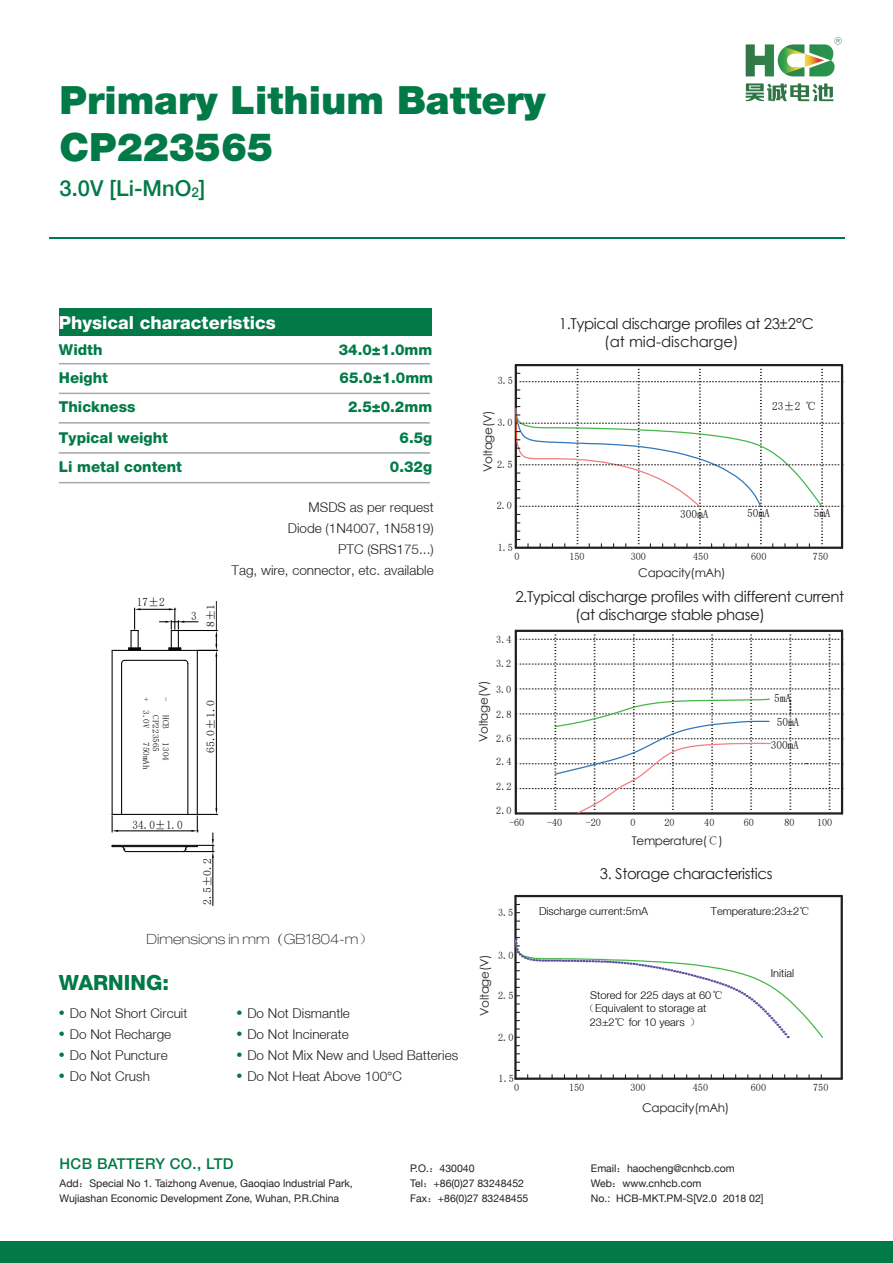
<style>
.page{position:relative;width:893px;height:1263px;background:#fff}
.page>*{position:absolute;margin:0;border:0;box-sizing:border-box;transform-origin:0 0}
.t1{font:900 39px/46.3px "Helvetica Neue LT Pro";color:#017a47}
.t2{font:500 21.9px "Helvetica Neue LT";color:#017a47}
.t3{font:800 21px "Helvetica Neue LT Pro";color:#017a47}
.t4{font:800 18px "Helvetica Neue LT Pro";color:#fff}
.t5{font:15px/18px "Century Gothic";letter-spacing:-.03em;color:#231f20}
.t6{font:800 15px "Helvetica Neue LT Pro";color:#017a47}
.t7{font:500 14.85px "Helvetica Neue LT";letter-spacing:.025em;color:#017a47}
.t8{font:100 expanded 14.1px "Helvetica Neue LT Pro";color:#231f20}
.t9{font:300 13.5px/21px "Helvetica Neue LT";color:#231f20;text-align:right}
.t10{font:12px "Century Gothic";letter-spacing:-.03em;color:#231f20}
.t11{font:11.7px "FZLTCXHJW GB1 0";color:#030303;scale:.95 1}
.t12{font:11.4px/23.4px "FZLTCXHJW GB1 0";color:#030303;text-align:center}
.t13{font:11.1px "FZLTCXHJW GB1 0";color:#030303;scale:1.05 1}
.t14{font:300 10.95px "Helvetica Neue LT";color:#030303}
.t15{font:10.5px/15px "Helvetica Neue LT";color:#231f20}
.t16{font:10.35px "FZLTCXHJW GB1 0";color:#030303}
.t17{font:8.7px "FZLTCXHJW GB1 0";color:#030303;scale:1.05 1}
.s1{font-size:13.5px}
.s2{font-family:"Adobe Song Std";font-weight:300;font-stretch:normal}
.s3{font-family:"FZLTCXHJW GB1 0";font-weight:400;font-stretch:normal}
.s4{font-family:"Adobe Song Std";font-weight:300}
.s5{font-family:"Sim Sun";font-weight:400;font-size:11.1px}
.s6{font-family:"Hiragino Sans GB W3 G Bpc EUC H"}
</style>
<div class="page">
<div style="left:59px;top:308px;width:372px;height:28px;background:#017a47"></div>
<hr style="left:59px;top:363px;width:371px;height:1px;background:#a8a9ad">
<hr style="left:59px;top:393px;width:371px;height:1px;background:#a8a9ad">
<hr style="left:59px;top:452px;width:371px;height:2px;background:#a8a9ad">
<hr style="left:59px;top:482px;width:371px;height:1px;background:#a8a9ad">
<div style="left:0;top:1242px;width:893px;height:21px;background:#017a47"></div>
<hr style="left:49px;top:237px;width:795px;height:2px;background:#017a47">
<hr style="left:59px;top:422px;width:371px;height:2px;background:#a8a9ad">
<hr style="left:516px;top:547px;width:326px;height:2px;background:#231f20">
<hr style="left:516px;top:364px;width:326px;height:2px;background:#231f20">
<svg style="left:515px;top:630px;width:328px;height:184px"></svg>
<svg style="left:514px;top:365px;width:329px;height:183px"></svg>
<hr style="left:514px;top:896px;width:3px;height:183px;background:#231f20">
<hr style="left:515px;top:1077px;width:327px;height:3px;background:#231f20">
<hr style="left:515px;top:895px;width:327px;height:2px;background:#231f20">
<svg style="left:514px;top:937px;width:309px;height:102px"></svg>
<hr style="left:841px;top:896px;width:2px;height:183px;background:#231f20">
<hr style="left:112px;top:814px;width:85px;height:1px;background:#030303">
<hr style="left:197px;top:650px;width:1px;height:164px;background:#030303">
<hr style="left:187px;top:663px;width:1px;height:151px;background:#030303">
<hr style="left:112px;top:650px;width:85px;height:1px;background:#030303">
<hr style="left:112px;top:650px;width:1px;height:164px;background:#030303">
<hr style="left:121px;top:663px;width:1px;height:151px;background:#030303">
<hr style="left:118px;top:830px;width:73px;height:1px;background:#030303">
<svg style="left:112px;top:814px;width:6px;height:18px"></svg>
<hr style="left:216px;top:657px;width:1px;height:151px;background:#030303">
<hr style="left:212px;top:858px;width:1px;height:47px;background:#030303">
<hr style="left:112px;top:845px;width:85px;height:1px;background:#030303">
<svg style="left:182px;top:808px;width:36px;height:50px"></svg>
<hr style="left:126px;top:851px;width:57px;height:1px;background:#030303">
<hr style="left:112px;top:846px;width:76px;height:1px;background:#030303">
<svg style="left:121px;top:845px;width:6px;height:8px"></svg>
<svg style="left:121px;top:601px;width:97px;height:64px"></svg>
<img style="left:745px;top:37px;width:97px;height:65px">
<h1 class="t1" style="left:60px;top:77px;width:488px">Primary Lithium Battery<br>CP223565</h1>
<h2 class="t2" style="left:60px;top:175px;width:147px">3.0V [Li-MnO<span class="s1">2</span>]</h2>
<h3 class="t4" style="left:59px;top:311px;width:218px">Physical characteristics</h3>
<h3 class="t6" style="left:59px;top:340px;width:45px">Width</h3>
<h3 class="t6" style="left:339px;top:340px;width:95px">34.0±1.0mm</h3>
<h3 class="t6" style="left:59px;top:369px;width:51px">Height</h3>
<h3 class="t6" style="left:340px;top:369px;width:95px">65.0±1.0mm</h3>
<p class="t16" style="left:498px;top:375px;width:17px">3.5</p>
<h3 class="t5" style="left:604px;top:314px;width:211px;text-indent:-45px">1.Typical discharge profiles at 23±2°C (at mid-discharge)</h3>
<h3 class="t6" style="left:59px;top:398px;width:78px">Thickness</h3>
<h3 class="t6" style="left:348px;top:398px;width:86px">2.5±0.2mm</h3>
<h3 class="t6" style="left:59px;top:428px;width:111px">Typical weight</h3>
<h3 class="t6" style="left:400px;top:428px;width:34px">6.5g</h3>
<h3 class="t6" style="left:59px;top:457px;width:125px">Li metal content</h3>
<h3 class="t6" style="left:390px;top:457px;width:44px">0.32g</h3>
<p class="t9" style="left:232px;top:497px;width:204px">MSDS as per request<br>Diode (1N4007, 1N5819)<br>PTC (SRS175...)<br>Tag, wire, connector, etc. available</p>
<p class="t11" style="left:137px;top:596px;width:31px">17±2</p>
<p class="t11" style="left:191px;top:610px;width:7px">3</p>
<p class="t13" style="left:205px;top:627px;width:24px;rotate:-90deg">8±1</p>
<p class="t17" style="left:151px;top:696px;width:32px;rotate:90deg">+ 3.0V</p>
<p class="t17" style="left:151px;top:742px;width:28px;rotate:90deg">750mAh</p>
<p class="t17" style="left:170px;top:697px;width:32px;rotate:90deg">- HCB</p>
<p class="t17" style="left:170px;top:742px;width:19px;rotate:90deg">1304</p>
<p class="t17" style="left:160px;top:715px;width:36px;rotate:90deg">CP223565</p>
<p class="t11" style="left:133px;top:819px;width:54px">34.0±1.0</p>
<p class="t13" style="left:205px;top:753px;width:52px;rotate:-90deg">65.0±1.0</p>
<p class="t13" style="left:201px;top:905px;width:46px;rotate:-90deg">2.5±0.2</p>
<h3 class="t8" style="left:147px;top:930px;width:227px">Dimensions in mm<span class="s2">（</span>GB1804-m<span class="s3">）</span></h3>
<h3 class="t3" style="left:59px;top:969px;width:112px">WARNING:</h3>
<p class="t9" style="left:59px;top:1002px;width:130px"><sup>●</sup> Do Not Short Circuit</p>
<p class="t9" style="left:59px;top:1023px;width:114px"><sup>●</sup> Do Not Recharge</p>
<p class="t9" style="left:59px;top:1044px;width:110px"><sup>●</sup> Do Not Puncture</p>
<p class="t9" style="left:59px;top:1065px;width:92px"><sup>●</sup> Do Not Crush</p>
<p class="t9" style="left:236px;top:1002px;width:115px"><sup>●</sup> Do Not Dismantle</p>
<p class="t9" style="left:236px;top:1023px;width:114px"><sup>●</sup> Do Not Incinerate</p>
<p class="t9" style="left:236px;top:1044px;width:223px"><sup>●</sup> Do Not Mix New and Used Batteries</p>
<p class="t9" style="left:236px;top:1065px;width:167px"><sup>●</sup> Do Not Heat Above 100°C</p>
<p class="t10" style="left:480px;top:472px;width:63px;rotate:-90deg">Voltage(V)</p>
<p class="t16" style="left:497px;top:417px;width:17px">3.0</p>
<p class="t16" style="left:497px;top:459px;width:17px">2.5</p>
<p class="t12" style="left:772px;top:395px;width:46px">23±2 ℃</p>
<p class="t16" style="left:497px;top:500px;width:17px">2.0</p>
<p class="t12" style="left:680px;top:502px;width:30px">300mA</p>
<p class="t12" style="left:747px;top:501px;width:24px">50mA</p>
<p class="t12" style="left:814px;top:501px;width:18px">5mA</p>
<p class="t16" style="left:813px;top:551px;width:17px">750</p>
<p class="t16" style="left:498px;top:542px;width:17px">1.5</p>
<p class="t16" style="left:514px;top:551px;width:7px">0</p>
<p class="t16" style="left:569px;top:551px;width:17px">150</p>
<p class="t16" style="left:631px;top:551px;width:17px">300</p>
<p class="t16" style="left:693px;top:551px;width:17px">450</p>
<p class="t16" style="left:751px;top:551px;width:17px">600</p>
<p class="t10" style="left:638px;top:564px;width:89px">Capacity(mAh)</p>
<h3 class="t5" style="left:575px;top:587px;width:270px;text-indent:-60px">2.Typical discharge profiles with different current (at discharge stable phase)</h3>
<p class="t16" style="left:496px;top:634px;width:17px">3.4</p>
<p class="t16" style="left:496px;top:659px;width:17px">3.2</p>
<p class="t10" style="left:475px;top:742px;width:63px;rotate:-90deg">Voltage(V)</p>
<p class="t16" style="left:496px;top:684px;width:17px">3.0</p>
<p class="t16" style="left:496px;top:709px;width:17px">2.8</p>
<p class="t16" style="left:496px;top:733px;width:17px">2.6</p>
<p class="t16" style="left:496px;top:757px;width:17px">2.4</p>
<p class="t16" style="left:496px;top:781px;width:17px">2.2</p>
<p class="t16" style="left:496px;top:805px;width:17px">2.0</p>
<p class="t12" style="left:771px;top:686px;width:30px">5mA<br>50mA<br>300mA</p>
<p class="t16" style="left:509px;top:817px;width:17px">-60</p>
<p class="t16" style="left:547px;top:817px;width:17px">-40</p>
<p class="t16" style="left:586px;top:817px;width:17px">-20</p>
<p class="t16" style="left:630px;top:817px;width:7px">0</p>
<p class="t16" style="left:664px;top:817px;width:12px">20</p>
<p class="t16" style="left:704px;top:817px;width:12px">40</p>
<p class="t16" style="left:744px;top:817px;width:12px">60</p>
<p class="t16" style="left:784px;top:817px;width:12px">80</p>
<p class="t16" style="left:817px;top:817px;width:17px">100</p>
<p class="t10" style="left:632px;top:833px;width:93px">Temperature(<span class="s4">℃</span>)</p>
<p class="t16" style="left:498px;top:907px;width:17px">3.5</p>
<p class="t16" style="left:498px;top:950px;width:17px">3.0</p>
<p class="t10" style="left:476px;top:1016px;width:63px;rotate:-90deg">Voltage(V)</p>
<p class="t16" style="left:498px;top:990px;width:17px">2.5</p>
<p class="t16" style="left:498px;top:1032px;width:17px">2.0</p>
<p class="t16" style="left:499px;top:1073px;width:17px">1.5</p>
<h3 class="t5" style="left:600px;top:864px;width:174px">3. Storage characteristics</h3>
<p class="t14" style="left:539px;top:904px;width:111px">Discharge current:5mA</p>
<p class="t14" style="left:711px;top:904px;width:101px">Temperature:23±2<span class="s5">℃</span></p>
<p class="t14" style="left:590px;top:988px;width:135px">Stored for 225 days at 60<span class="s5">℃</span></p>
<p class="t14" style="left:584px;top:1002px;width:124px"><span class="s5">（</span>Equivalent to storage at</p>
<p class="t14" style="left:590px;top:1016px;width:112px">23±2<span class="s5">℃</span> for 10 years <span class="s5">）</span></p>
<p class="t14" style="left:771px;top:966px;width:25px">Initial</p>
<p class="t16" style="left:514px;top:1082px;width:7px">0</p>
<p class="t16" style="left:569px;top:1082px;width:17px">150</p>
<p class="t16" style="left:630px;top:1082px;width:17px">300</p>
<p class="t16" style="left:693px;top:1082px;width:17px">450</p>
<p class="t16" style="left:751px;top:1082px;width:17px">600</p>
<p class="t16" style="left:813px;top:1082px;width:17px">750</p>
<p class="t10" style="left:642px;top:1099px;width:89px">Capacity(mAh)</p>
<h3 class="t7" style="left:60px;top:1155px;width:176px">HCB BATTERY CO., LTD</h3>
<p class="t15" style="left:60px;top:1176px;width:295px">Add<span class="s6">：</span>Special No 1. Taizhong Avenue, Gaoqiao lndustrial Park,<br>Wujiashan Economic Development Zone, Wuhan, P.R.China</p>
<p class="t15" style="left:410px;top:1161px;width:120px">P.O.<span class="s6">：</span>430040<br>Tel<span class="s6">：</span>+86(0)27 83248452<br>Fax<span class="s6">：</span>+86(0)27 83248455</p>
<p class="t15" style="left:591px;top:1161px;width:174px">Email<span class="s6">：</span>haocheng@cnhcb.com<br>Web<span class="s6">：</span>www.cnhcb.com<br>No.: HCB-MKT.PM-S[V2.0 2018 02]</p>
</div>
